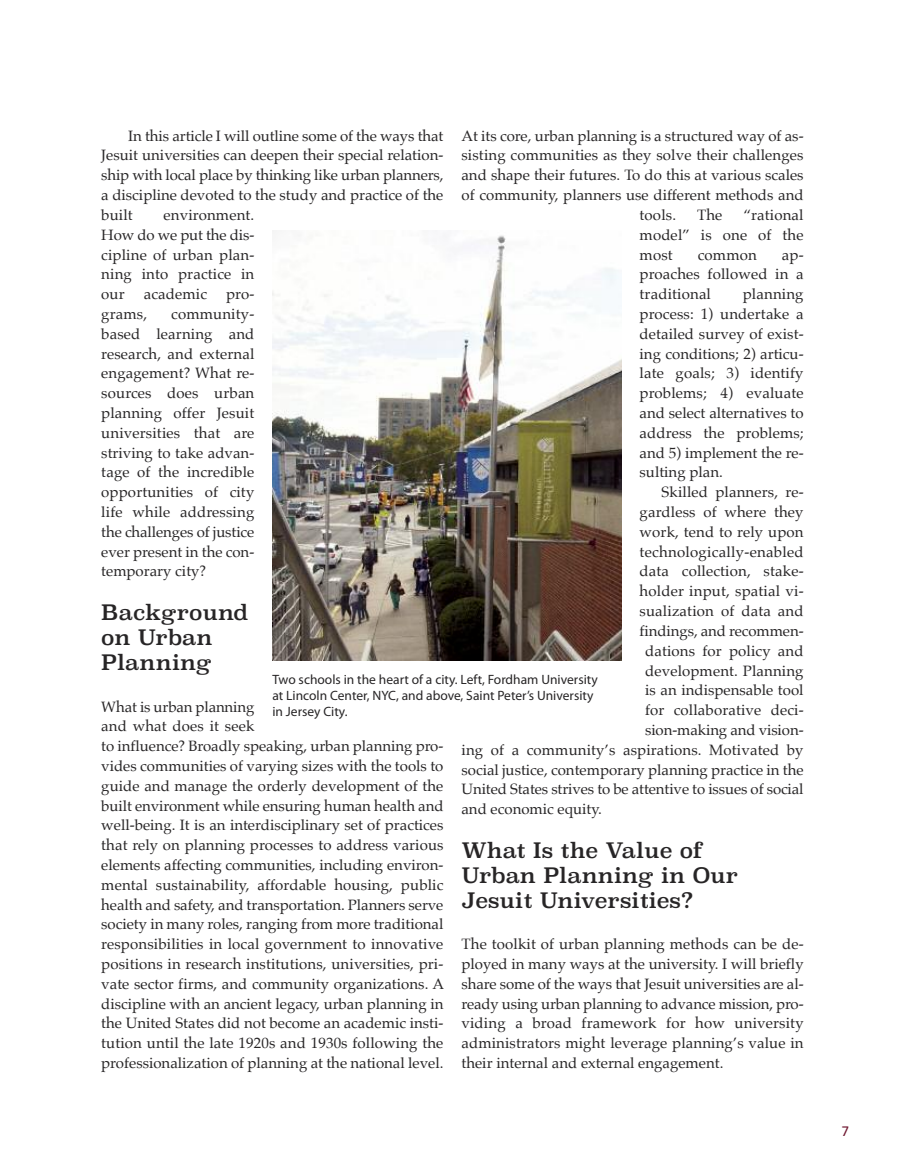
<style>
.page{position:relative;width:905px;height:1175px;background:#fff}
.page>*{position:absolute;margin:0;border:0;box-sizing:border-box;transform-origin:0 0}
.t1{font:21px/25.2px "Superclarendon Rg";color:#272526}
.t2{font:15px/19.8px "Palatino";color:#272526;text-align:justify}
.t3{font:13.5px/16.2px "Myriad Pro";color:#272526}
.t4{font:500 13.5px "Avenir";color:#6f1730}
</style>
<div class="page">
<img style="left:272px;top:231px;width:349px;height:429px">
<p class="t2" style="left:101px;top:127px;width:344px;text-indent:27px">In this article I will outline some of the ways that Jesuit universities can deepen their special relation&shy;ship with local place by thinking like urban planners, a discipline devoted to the study and practice of the built</p>
<p class="t2" style="left:461px;top:127px;width:343px">At its core, urban planning is a structured way of as-</p>
<p class="t2" style="left:461px;top:146px;width:344px">sisting communities as they solve their challenges</p>
<p class="t2" style="left:461px;top:166px;width:344px">and shape their futures. To do this at various scales</p>
<p class="t2" style="left:461px;top:186px;width:344px">of community, planners use different methods and</p>
<p class="t2" style="left:639px;top:206px;width:38px">tools.</p>
<p class="t2" style="left:697px;top:206px;width:27px">The</p>
<p class="t2" style="left:639px;top:206px;width:165px;text-indent:104px">“rational model” is one of the most</p>
<p class="t2" style="left:101px;top:206px;width:154px;text-indent:62px">environment.<br>How do we put the dis&shy;cipline of urban plan&shy;ning into practice in our</p>
<p class="t2" style="left:697px;top:245px;width:60px">common</p>
<p class="t2" style="left:639px;top:245px;width:165px;text-indent:142px">ap&shy;proaches followed in a traditional</p>
<p class="t2" style="left:639px;top:285px;width:165px;text-indent:103px">planning process: 1) undertake a detailed survey of exist&shy;ing conditions; 2) articu&shy;late goals; 3) identify problems; 4) evaluate and select alternatives to address the problems; and 5) implement the re&shy;sulting plan.</p>
<p class="t2" style="left:661px;top:483px;width:144px">Skilled planners, re-</p>
<p class="t2" style="left:639px;top:503px;width:165px">gardless of where they</p>
<p class="t2" style="left:639px;top:523px;width:165px">work, tend to rely upon</p>
<p class="t2" style="left:639px;top:542px;width:165px">technologically-enabled</p>
<p class="t2" style="left:639px;top:562px;width:165px">data collection, stake-</p>
<p class="t2" style="left:639px;top:582px;width:165px">holder input, spatial vi-</p>
<p class="t2" style="left:639px;top:602px;width:165px">sualization of data and</p>
<p class="t2" style="left:639px;top:622px;width:165px">findings, and recommen-</p>
<p class="t2" style="left:645px;top:641px;width:160px">dations for policy and</p>
<p class="t2" style="left:645px;top:661px;width:160px">development. Planning</p>
<p class="t2" style="left:645px;top:681px;width:160px">is an indispensable tool</p>
<p class="t2" style="left:645px;top:701px;width:160px">for collaborative deci-</p>
<p class="t2" style="left:645px;top:721px;width:160px">sion-making and vision-</p>
<p class="t2" style="left:461px;top:740px;width:343px">ing of a community’s aspirations. Motivated by</p>
<p class="t2" style="left:461px;top:760px;width:344px">social justice, contemporary planning practice in the</p>
<p class="t2" style="left:461px;top:780px;width:344px">United States strives to be attentive to issues of social</p>
<p class="t2" style="left:461px;top:800px;width:142px">and economic equity.</p>
<h1 class="t1" style="left:461px;top:837px;width:278px">What Is the Value of<br>Urban Planning in Our<br>Jesuit Universities?</h1>
<p class="t2" style="left:461px;top:935px;width:344px">The toolkit of urban planning methods can be de&shy;ployed in many ways at the university. I will briefly share some of the ways that Jesuit universities are al&shy;ready using urban planning to advance mission, pro&shy;viding a broad framework for how university administrators might leverage planning’s value in their internal and external engagement.</p>
<p class="t2" style="left:144px;top:285px;width:65px">academic</p>
<p class="t2" style="left:226px;top:285px;width:30px">pro-</p>
<p class="t2" style="left:101px;top:305px;width:47px">grams,</p>
<p class="t2" style="left:101px;top:305px;width:155px;text-indent:70px">community&shy;based learning and research, and external engagement? What re&shy;sources does urban planning offer Jesuit universities that are striving to take advan&shy;tage of the incredible opportunities of city life while addressing the challenges of justice ever present in the con&shy;temporary city?</p>
<h1 class="t1" style="left:101px;top:599px;width:149px">Background on Urban<br>Planning</h1>
<p class="t2" style="left:101px;top:697px;width:344px;text-align:left">What is urban planning<br>and what does it seek<br>to influence? Broadly speaking, urban planning pro&shy;vides communities of varying sizes with the tools to guide and manage the orderly development of the built environment while ensuring human health and well-being. It is an interdisciplinary set of practices that rely on planning processes to address various elements affecting communities, including environ&shy;mental sustainability, affordable housing, public health and safety, and transportation. Planners serve society in many roles, ranging from more traditional responsibilities in local government to innovative positions in research institutions, universities, pri&shy;vate sector firms, and community organizations. A discipline with an ancient legacy, urban planning in the United States did not become an academic insti&shy;tution until the late 1920s and 1930s following the professionalization of planning at the national level.</p>
<p class="t3" style="left:272px;top:672px;width:327px">Two schools in the heart of a city. Left, Fordham University at Lincoln Center, NYC, and above, Saint Peter’s University in Jersey City.</p>
<p class="t4" style="left:841px;top:1119px;width:9px">7</p>
</div>
